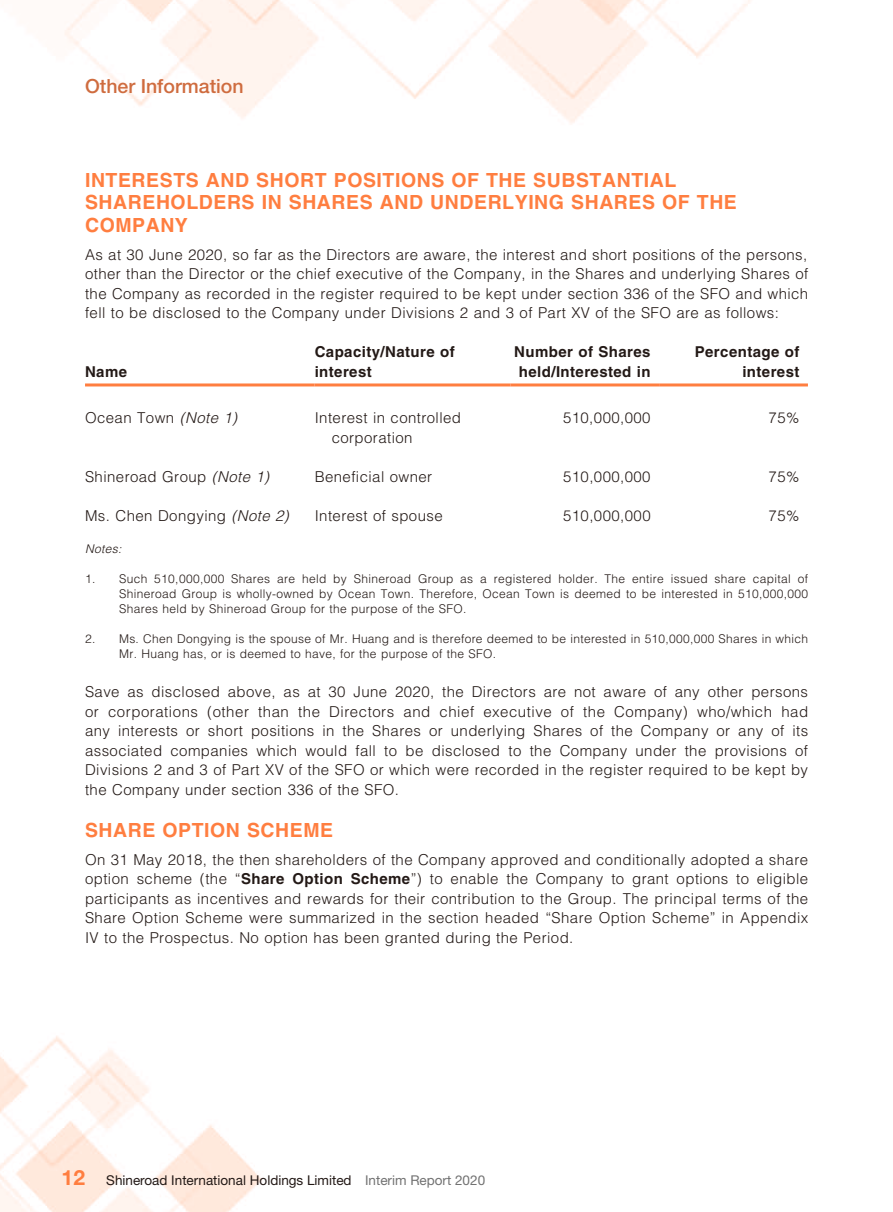
<style>
.page{position:relative;width:893px;height:1212px;background:#fff}
.page>*{position:absolute;margin:0;border:0;box-sizing:border-box;transform-origin:0 0}
.t1{font:700 19.5px/22.5px "Helvetica LT Std";letter-spacing:.03em;color:#ff7e40}
.t2{font:500 19.5px "Helvetica Neue LT Std";color:#cf6c3f}
.t3{font:300 15px/19.5px "Helvetica LT Std";letter-spacing:.03em;color:#231916;text-align:justify}
.t4{font:700 15px/19.5px "Helvetica LT Std";letter-spacing:.03em;color:#231916}
.t5{font:13.5px "Helvetica Neue LT Std";color:#231916}
.t6{font:300 12px/15px "Helvetica LT Std";letter-spacing:.03em;color:#231916;text-align:justify}
.t7{font:italic 300 12px "Helvetica LT Std";letter-spacing:.03em;color:#231916}
.s1{font-style:italic}
.s2{font-weight:700}
.s3{font-weight:700;font-size:21px;color:#ff7e40}
.s4{color:#727272}
</style>
<div class="page">
<img style="left:0;top:0;width:808px;height:1212px">
<hr style="left:85px;top:383px;width:230px;height:3px;background:#ff7e40">
<hr style="left:315px;top:383px;width:195px;height:3px;background:#ff7e40">
<hr style="left:510px;top:383px;width:149px;height:3px;background:#ff7e40">
<hr style="left:659px;top:383px;width:149px;height:3px;background:#ff7e40">
<h1 class="t2" style="left:85px;top:74px;width:160px">Other Information</h1>
<h1 class="t1" style="left:85px;top:168px;width:653px">INTERESTS AND SHORT POSITIONS OF THE SUBSTANTIAL<br>SHAREHOLDERS IN SHARES AND UNDERLYING SHARES OF THE<br>COMPANY</h1>
<p class="t3" style="left:85px;top:245px;width:725px">As at 30 June 2020, so far as the Directors are aware, the interest and short positions of the persons, other than the Director or the chief executive of the Company, in the Shares and underlying Shares of the Company as recorded in the register required to be kept under section 336 of the SFO and which fell to be disclosed to the Company under Divisions 2 and 3 of Part XV of the SFO are as follows:</p>
<p class="t4" style="left:85px;top:361px;width:44px">Name</p>
<p class="t4" style="left:315px;top:342px;width:142px">Capacity/Nature of interest</p>
<p class="t4" style="left:514px;top:342px;width:138px;text-align:center">Number of Shares held/Interested in</p>
<p class="t4" style="left:695px;top:342px;width:106px;text-align:right">Percentage of interest</p>
<p class="t3" style="left:85px;top:408px;width:154px">Ocean Town <span class="s1">(Note 1)</span></p>
<p class="t3" style="left:332px;top:408px;width:131px;text-indent:-17px">Interest in controlled corporation</p>
<p class="t3" style="left:563px;top:408px;width:89px">510,000,000</p>
<p class="t3" style="left:769px;top:408px;width:32px">75%</p>
<p class="t3" style="left:85px;top:467px;width:186px">Shineroad Group <span class="s1">(Note 1)</span></p>
<p class="t3" style="left:315px;top:467px;width:119px">Beneficial owner</p>
<p class="t3" style="left:563px;top:467px;width:89px">510,000,000</p>
<p class="t3" style="left:769px;top:467px;width:32px">75%</p>
<p class="t3" style="left:85px;top:506px;width:205px">Ms. Chen Dongying <span class="s1">(Note 2)</span></p>
<p class="t3" style="left:315px;top:506px;width:130px">Interest of spouse</p>
<p class="t3" style="left:563px;top:506px;width:89px">510,000,000</p>
<p class="t3" style="left:769px;top:506px;width:32px">75%</p>
<p class="t7" style="left:85px;top:541px;width:38px">Notes:</p>
<p class="t6" style="left:119px;top:571px;width:690px;text-indent:-34px">1. Such 510,000,000 Shares are held by Shineroad Group as a registered holder. The entire issued share capital of Shineroad Group is wholly-owned by Ocean Town. Therefore, Ocean Town is deemed to be interested in 510,000,000<br>Shares held by Shineroad Group for the purpose of the SFO.</p>
<p class="t6" style="left:119px;top:631px;width:691px;text-indent:-34px">2. Ms. Chen Dongying is the spouse of Mr. Huang and is therefore deemed to be interested in 510,000,000 Shares in which<br>Mr. Huang has, or is deemed to have, for the purpose of the SFO.</p>
<p class="t3" style="left:85px;top:682px;width:725px">Save as disclosed above, as at 30 June 2020, the Directors are not aware of any other persons or corporations (other than the Directors and chief executive of the Company) who/which had any interests or short positions in the Shares or underlying Shares of the Company or any of its associated companies which would fall to be disclosed to the Company under the provisions of Divisions 2 and 3 of Part XV of the SFO or which were recorded in the register required to be kept by the Company under section 336 of the SFO.</p>
<h1 class="t1" style="left:85px;top:818px;width:250px">SHARE OPTION SCHEME</h1>
<p class="t3" style="left:85px;top:849px;width:725px">On 31 May 2018, the then shareholders of the Company approved and conditionally adopted a share option scheme (the “<span class="s2">Share Option Scheme</span>”) to enable the Company to grant options to eligible participants as incentives and rewards for their contribution to the Group. The principal terms of the Share Option Scheme were summarized in the section headed “Share Option Scheme” in Appendix IV to the Prospectus. No option has been granted during the Period.</p>
<p class="t5" style="left:62px;top:1172px;width:425px"><span class="s3">12</span> Shineroad International Holdings Limited <span class="s4">Interim Report 2020</span></p>
</div>
